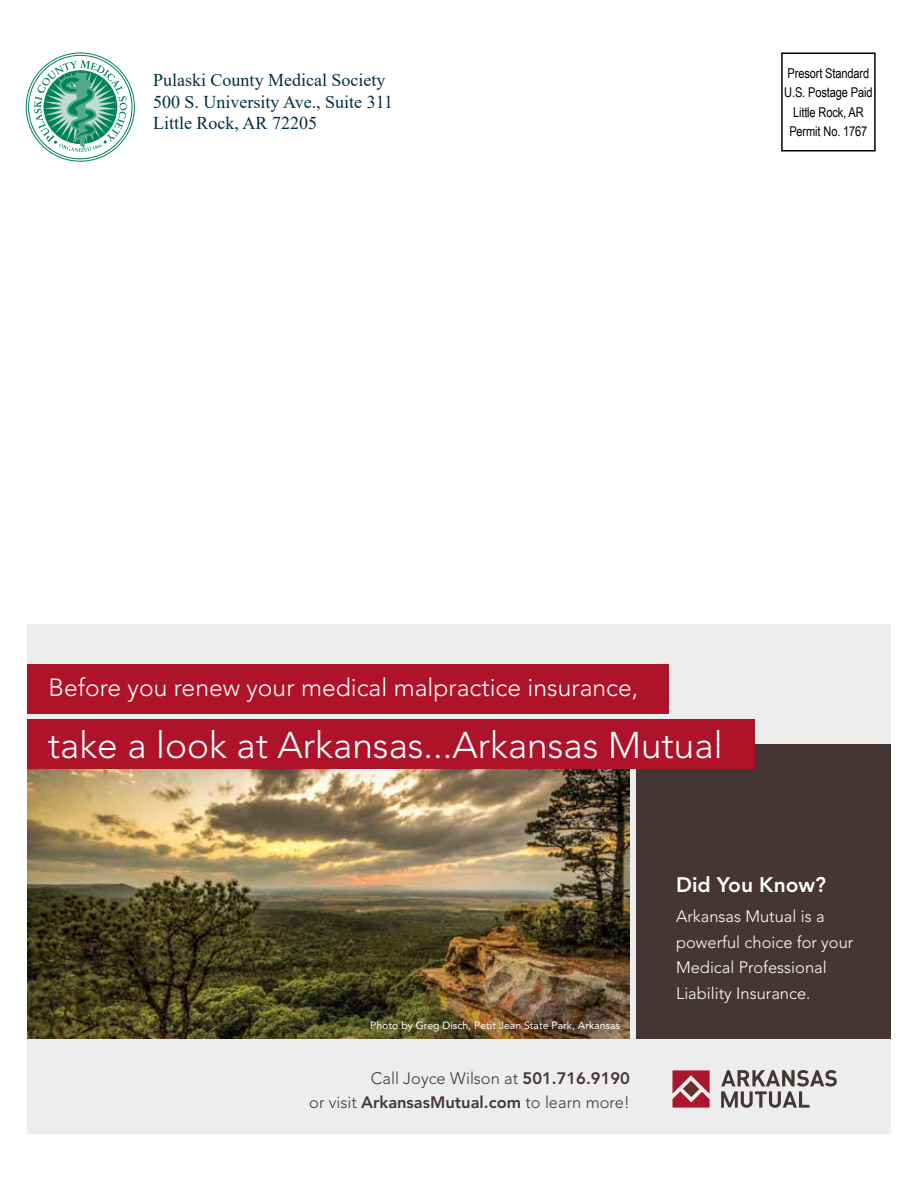
<style>
.page{position:relative;width:918px;height:1188px;background:#fff}
.page>*{position:absolute;margin:0;border:0;box-sizing:border-box;transform-origin:0 0}
.t1{font:300 37.05px "Avenir LT Std";color:#fff}
.t2{font:300 24.6px "Avenir LT Std";color:#fff}
.t3{font:800 21px "Avenir LT Std";color:#fff}
.t4{font:18px/21.6px "Times New Roman";color:#003049}
.t5{font:300 16.5px/25.5px "Avenir LT Std";color:#fff}
.t6{font:300 16.5px/24px "Avenir LT Std";color:#453635;text-align:right}
.t7{font:13.5px/19.5px "Arial Narrow";letter-spacing:-.01em;color:#000;text-align:center}
.t8{font:10.5px "Avenir LT Std";color:#fff}
.s1{font-weight:800}
</style>
<div class="page">
<div style="left:781px;top:52px;width:95px;height:100px;border:2px solid #000"></div>
<svg style="left:29px;top:55px;width:103px;height:104px"></svg>
<svg style="left:34px;top:60px;width:93px;height:102px"></svg>
<div style="left:27px;top:624px;width:864px;height:510px;background:#ededee"></div>
<img style="left:27px;top:769px;width:603px;height:270px">
<div style="left:636px;top:744px;width:255px;height:295px;background:#453635"></div>
<div style="left:27px;top:719px;width:728px;height:50px;background:#ae132a"></div>
<svg style="left:672px;top:1070px;width:38px;height:38px"></svg>
<svg style="left:721px;top:1070px;width:116px;height:38px"></svg>
<div style="left:27px;top:664px;width:641px;height:50px;background:#ae132a"></div>
<p class="t4" style="left:153px;top:69px;width:241px">Pulaski County Medical Society<br>500 S. University Ave., Suite 311<br>Little Rock, AR 72205</p>
<p class="t7" style="left:784px;top:63px;width:90px">Presort Standard<br>U.S. Postage Paid<br>Little Rock, AR<br>Permit No. 1767</p>
<h2 class="t2" style="left:49px;top:673px;width:591px">Before you renew your medical malpractice insurance,</h2>
<h1 class="t1" style="left:48px;top:723px;width:676px">take a look at Arkansas...Arkansas Mutual</h1>
<p class="t8" style="left:370px;top:1020px;width:251px">Photo by Greg Disch, Petit Jean State Park, Arkansas</p>
<p class="t6" style="left:309px;top:1066px;width:322px">Call Joyce Wilson at <span class="s1">501.716.9190<br></span>or visit <span class="s1">ArkansasMutual.com</span> to learn more!</p>
<p class="t3" style="left:676px;top:872px;width:152px">Did You Know?</p>
<p class="t5" style="left:676px;top:904px;width:179px">Arkansas Mutual is a powerful choice for your<br>Medical Professional<br>Liability Insurance.</p>
</div>
